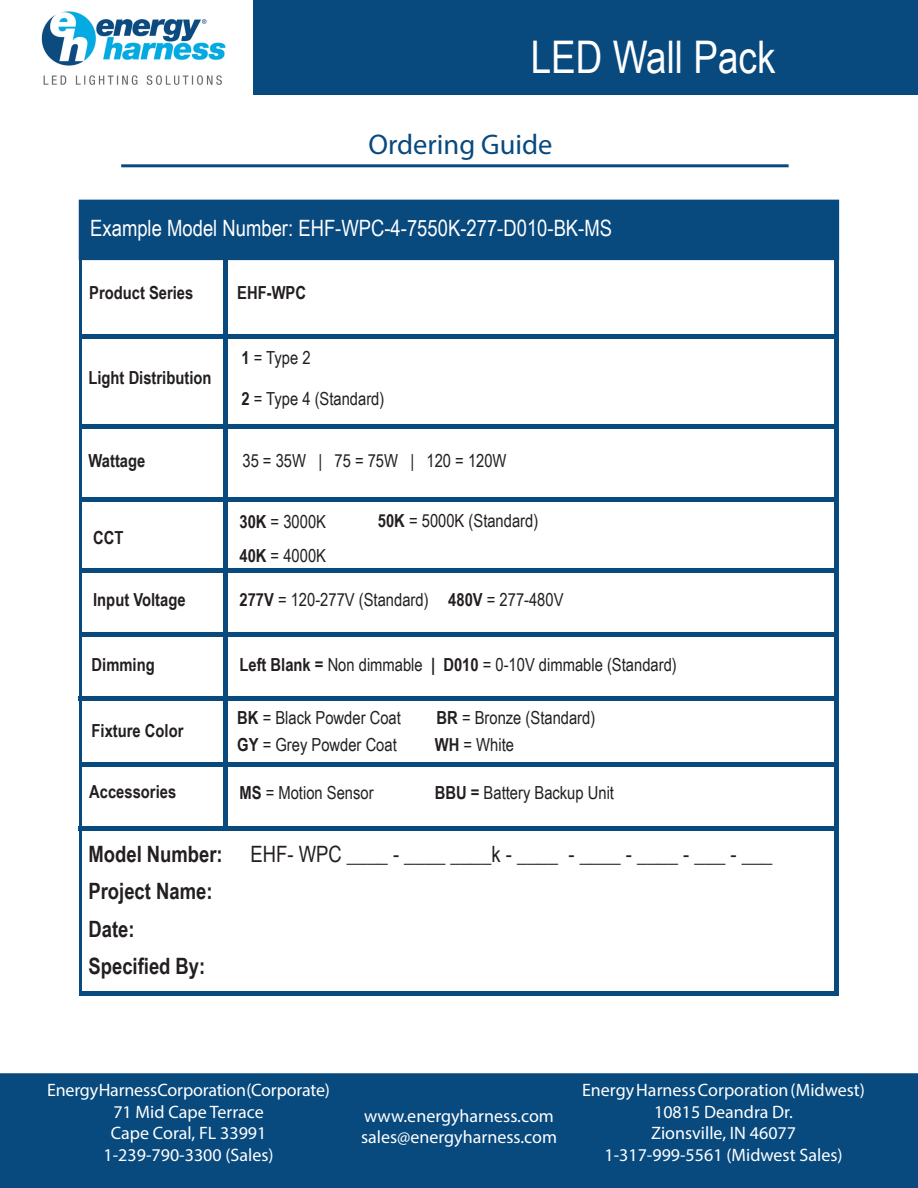
<style>
.page{position:relative;width:918px;height:1188px;background:#fff}
.page>*{position:absolute;margin:0;border:0;box-sizing:border-box;transform-origin:0 0}
.t1{font:45px "Arial Narrow";color:#fff}
.t2{font:28.5px "Myriad Pro";color:#08497e}
.t3{font:22.5px "Arial Narrow";color:#231f20}
.t4{font:22.5px "Arial Narrow";color:#fff}
.t5{font:700 22.5px "Arial Narrow";color:#231f20}
.t6{font:18px "Arial Narrow";color:#231f20}
.t7{font:18px "Myriad Pro";color:#fff}
.t8{font:700 18px "Arial Narrow";color:#231f20}
.s1{font-weight:700}
</style>
<div class="page">
<div style="left:1px;top:1074px;width:916px;height:113px;background:#08497e"></div>
<div style="left:0;top:1073px;width:918px;height:115px;border:2px solid #08497e"></div>
<div style="left:79px;top:200px;width:760px;height:60px;background:#08497e"></div>
<hr style="left:121px;top:164px;width:668px;height:3px;background:#08497e">
<div style="left:223px;top:257px;width:5px;height:569px;background:#08497e"></div>
<hr style="left:835px;top:257px;width:4px;height:739px;background:#08497e">
<div style="left:81px;top:334px;width:756px;height:5px;background:#08497e"></div>
<div style="left:81px;top:497px;width:754px;height:5px;background:#08497e"></div>
<div style="left:82px;top:568px;width:756px;height:5px;background:#08497e"></div>
<hr style="left:81px;top:632px;width:756px;height:4px;background:#08497e">
<hr style="left:79px;top:696px;width:756px;height:4px;background:#08497e">
<div style="left:80px;top:762px;width:759px;height:5px;background:#08497e"></div>
<div style="left:79px;top:826px;width:760px;height:5px;background:#08497e"></div>
<hr style="left:79px;top:257px;width:3px;height:739px;background:#08497e">
<hr style="left:82px;top:992px;width:757px;height:4px;background:#08497e">
<div style="left:253px;top:0;width:665px;height:95px;background:#08497e"></div>
<img style="left:41px;top:11px;width:185px;height:74px">
<hr style="left:80px;top:424px;width:754px;height:4px;background:#08497e">
<p class="t1" style="left:531px;top:24px;width:246px">LED Wall Pack</p>
<p class="t2" style="left:368px;top:127px;width:186px">Ordering Guide</p>
<p class="t4" style="left:90px;top:211px;width:523px">Example Model Number: EHF-WPC-4-7550K-277-D010-BK-MS</p>
<p class="t8" style="left:89px;top:279px;width:106px">Product Series</p>
<p class="t8" style="left:88px;top:364px;width:124px">Light Distribution</p>
<p class="t8" style="left:237px;top:279px;width:70px">EHF-WPC</p>
<p class="t6" style="left:241px;top:345px;width:71px"><span class="s1">1</span> = Type 2</p>
<p class="t6" style="left:241px;top:385px;width:144px"><span class="s1">2</span> = Type 4 (Standard)</p>
<p class="t8" style="left:88px;top:447px;width:58px">Wattage</p>
<p class="t6" style="left:242px;top:448px;width:266px">35 = 35W | 75 = 75W | 120 = 120W</p>
<p class="t8" style="left:93px;top:524px;width:32px">CCT</p>
<p class="t8" style="left:93px;top:586px;width:94px">Input Voltage</p>
<p class="t8" style="left:92px;top:651px;width:65px">Dimming</p>
<p class="t8" style="left:92px;top:717px;width:93px">Fixture Color</p>
<p class="t8" style="left:89px;top:778px;width:88px">Accessories</p>
<p class="t6" style="left:239px;top:509px;width:88px"><span class="s1">30K</span> = 3000K</p>
<p class="t6" style="left:239px;top:542px;width:88px"><span class="s1">40K</span> = 4000K</p>
<p class="t6" style="left:378px;top:508px;width:162px"><span class="s1">50K</span> = 5000K (Standard)</p>
<p class="t6" style="left:239px;top:586px;width:191px"><span class="s1">277V</span> = 120-277V (Standard)</p>
<p class="t6" style="left:448px;top:586px;width:117px"><span class="s1">480V</span> = 277-480V</p>
<p class="t6" style="left:239px;top:652px;width:439px"><span class="s1">Left Blank =</span> Non dimmable <span class="s1">| D010</span> = 0-10V dimmable (Standard)</p>
<p class="t6" style="left:237px;top:705px;width:165px"><span class="s1">BK</span> = Black Powder Coat</p>
<p class="t6" style="left:437px;top:705px;width:160px"><span class="s1">BR</span> = Bronze (Standard)</p>
<p class="t6" style="left:435px;top:731px;width:81px"><span class="s1">WH</span> = White</p>
<p class="t6" style="left:237px;top:731px;width:161px"><span class="s1">GY</span> = Grey Powder Coat</p>
<p class="t6" style="left:239px;top:780px;width:136px"><span class="s1">MS</span> = Motion Sensor</p>
<p class="t6" style="left:435px;top:780px;width:181px"><span class="s1">BBU =</span> Battery Backup Unit</p>
<p class="t3" style="left:88px;top:837px;width:686px"><span class="s1">Model Number:</span> EHF- WPC ____ - ____ ____k - ____ - ____ - ____ - ___ - ___</p>
<p class="t5" style="left:88px;top:874px;width:126px">Project Name:</p>
<p class="t5" style="left:88px;top:912px;width:48px">Date:</p>
<p class="t5" style="left:88px;top:949px;width:118px">Specified By:</p>
<p class="t7" style="left:47px;top:1079px;width:284px">Energy Harness Corporation (Corporate)</p>
<p class="t7" style="left:113px;top:1100px;width:152px">71 Mid Cape Terrace</p>
<p class="t7" style="left:111px;top:1122px;width:157px">Cape Coral, FL 33991</p>
<p class="t7" style="left:104px;top:1144px;width:172px">1-239-790-3300 (Sales)</p>
<p class="t7" style="left:364px;top:1105px;width:191px">www.energyharness.com</p>
<p class="t7" style="left:361px;top:1126px;width:198px">sales@energyharness.com</p>
<p class="t7" style="left:582px;top:1079px;width:284px">Energy Harness Corporation (Midwest)</p>
<p class="t7" style="left:654px;top:1100px;width:140px">10815 Deandra Dr.</p>
<p class="t7" style="left:651px;top:1122px;width:147px">Zionsville, IN 46077</p>
<p class="t7" style="left:604px;top:1144px;width:240px">1-317-999-5561 (Midwest Sales)</p>
</div>
